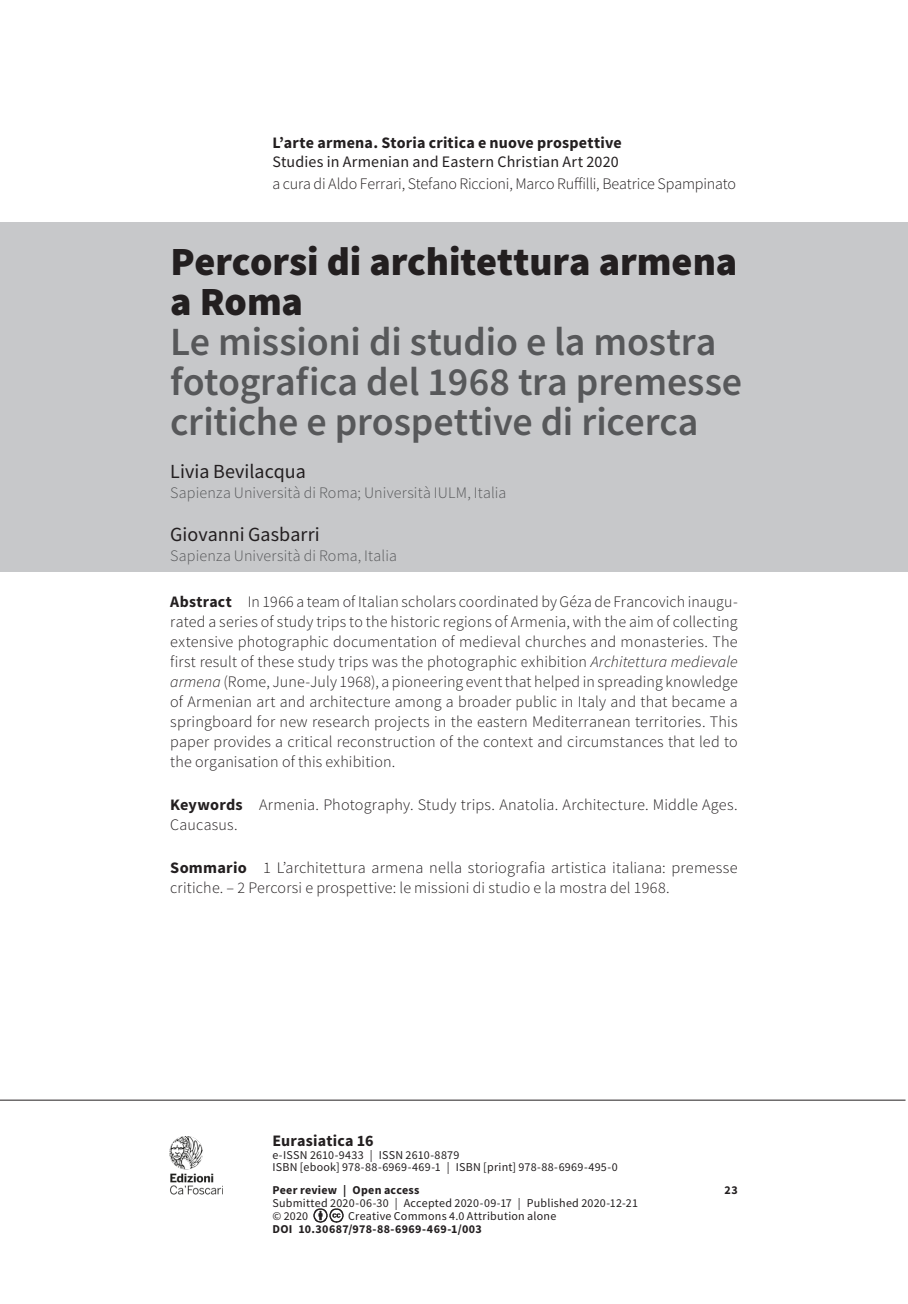
<style>
.page{position:relative;width:908px;height:1304px;background:#fff}
.page>*{position:absolute;margin:0;border:0;box-sizing:border-box;transform-origin:0 0}
.t1{font:600 40px/40px "Source Sans Pro";letter-spacing:-.005em;color:#57585a}
.t2{font:900 40px/40px "Source Sans Pro";color:#231f20}
.t3{font:20px "Source Sans Pro";color:#231f20}
.t4{font:300 16px/20px "Source Sans Pro";letter-spacing:.01em;color:#231f20}
.t5{font:300 16px "Source Sans Pro";letter-spacing:.01em;color:#57585a}
.t6{font:300 16px "Source Sans Pro";letter-spacing:-.01em;color:#231f20}
.t7{font:700 16px "Source Sans Pro";letter-spacing:.015em;color:#231f20}
.t8{font:16px "Source Sans Pro";letter-spacing:.01em;color:#231f20}
.t9{font:12px/12.4px "Source Sans Pro";letter-spacing:.02em;color:#231f20}
.t10{font:700 12px "Source Sans Pro";letter-spacing:.025em;color:#231f20}
.s1{font-weight:700}
.s2{font-style:italic}
</style>
<div class="page">
<img style="left:313px;top:1208px;width:31px;height:15px">
<img style="left:169px;top:1136px;width:54px;height:59px">
<hr style="left:0;top:1100px;width:905px;height:1px;background:#231f20">
<div style="left:0;top:223px;width:907px;height:349px;background:#c7c8ca"></div>
<p class="t7" style="left:272px;top:132px;width:351px">L’arte armena. Storia critica e nuove prospettive</p>
<p class="t8" style="left:272px;top:152px;width:347px">Studies in Armenian and Eastern Christian Art 2020</p>
<p class="t6" style="left:272px;top:174px;width:465px">a cura di Aldo Ferrari, Stefano Riccioni, Marco Ruffilli, Beatrice Spampinato</p>
<h1 class="t2" style="left:170px;top:241px;width:568px">Percorsi di architettura armena a Roma</h1>
<h1 class="t1" style="left:170px;top:322px;width:573px">Le missioni di studio e la mostra fotografica del 1968 tra premesse critiche e prospettive di ricerca</h1>
<p class="t3" style="left:170px;top:459px;width:137px">Livia Bevilacqua</p>
<p class="t5" style="left:170px;top:483px;width:337px">Sapienza Università di Roma; Università IULM, Italia</p>
<p class="t3" style="left:170px;top:521px;width:151px">Giovanni Gasbarri</p>
<p class="t5" style="left:170px;top:545px;width:228px">Sapienza Università di Roma, Italia</p>
<p class="t4" style="left:170px;top:592px;width:569px;text-align:justify"><span class="s1">Abstract</span> In 1966 a team of Italian scholars coordinated by Géza de Francovich inaugu&shy;rated a series of study trips to the historic regions of Armenia, with the aim of collecting extensive photographic documentation of medieval churches and monasteries. The first result of these study trips was the photographic exhibition <span class="s2">Architettura medievale armena</span> (Rome, June-July 1968), a pioneering event that helped in spreading knowledge of Armenian art and architecture among a broader public in Italy and that became a springboard for new research projects in the eastern Mediterranean territories. This paper provides a critical reconstruction of the context and circumstances that led to the organisation of this exhibition.</p>
<p class="t4" style="left:170px;top:795px;width:568px"><span class="s1">Keywords</span> Armenia. Photography. Study trips. Anatolia. Architecture. Middle Ages.<br>Caucasus.</p>
<p class="t4" style="left:170px;top:857px;width:568px"><span class="s1">Sommario</span> 1 L’architettura armena nella storiografia artistica italiana: premesse critiche. – 2 Percorsi e prospettive: le missioni di studio e la mostra del 1968.</p>
<p class="t7" style="left:272px;top:1130px;width:103px">Eurasiatica 16</p>
<p class="t9" style="left:272px;top:1149px;width:347px">e-ISSN 2610-9433 | ISSN 2610-8879<br>ISBN [ebook] 978-88-6969-469-1 | ISBN [print] 978-88-6969-495-0</p>
<p class="t10" style="left:272px;top:1182px;width:149px">Peer review | Open access</p>
<p class="t10" style="left:724px;top:1182px;width:15px">23</p>
<p class="t9" style="left:272px;top:1197px;width:367px;line-height:13px">Submitted 2020-06-30 | Accepted 2020-09-17 | Published 2020-12-21 © 2020</p>
<p class="t9" style="left:348px;top:1210px;width:209px">Creative Commons 4.0 Attribution alone</p>
<p class="t10" style="left:272px;top:1221px;width:211px">DOI 10.30687/978-88-6969-469-1/003</p>
</div>
